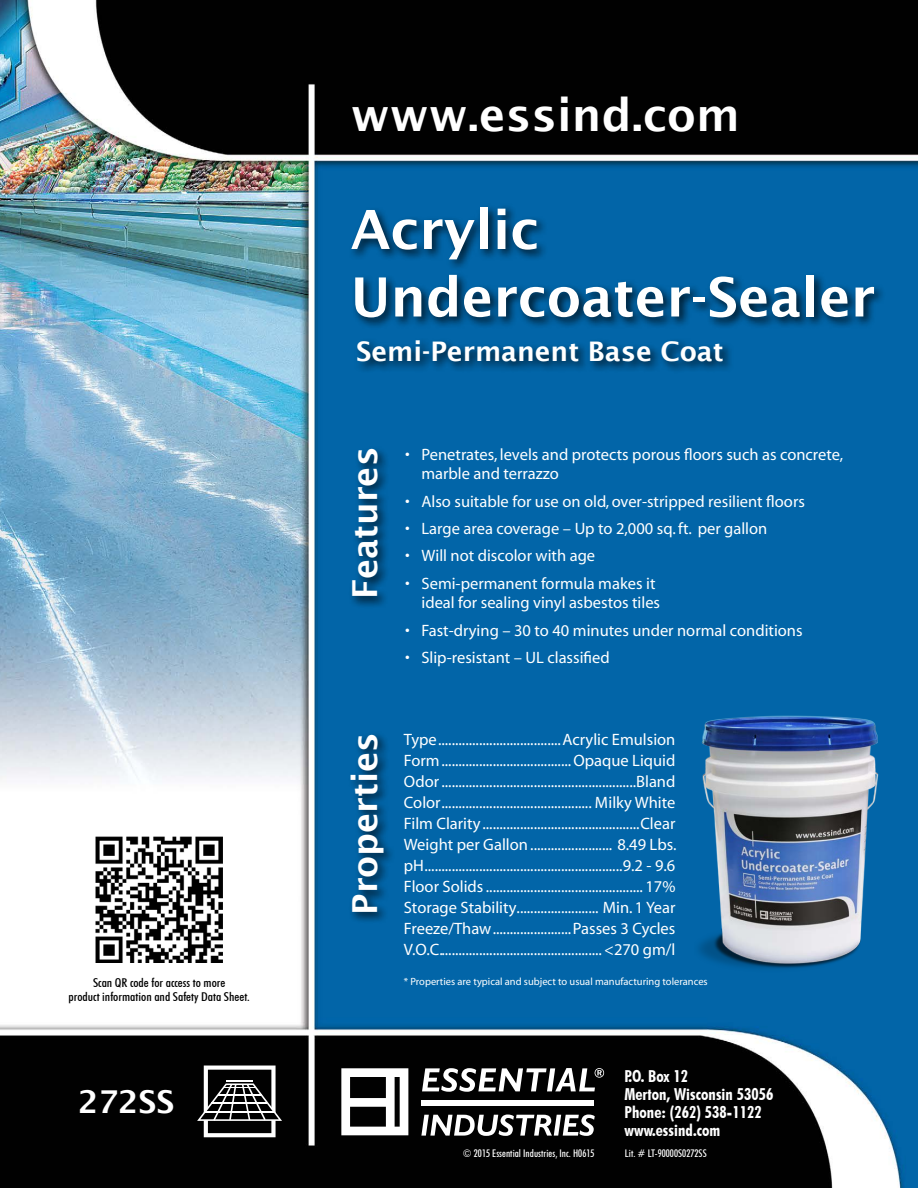
<style>
.page{position:relative;width:918px;height:1188px;background:#fff}
.page>*{position:absolute;margin:0;border:0;box-sizing:border-box;transform-origin:0 0}
.t1{font:600 54px/67.5px "Lucida Sans";color:#fff}
.t2{font:600 45px "Lucida Sans";letter-spacing:.005em;color:#fff}
.t3{font:600 34.5px "Lucida Sans";color:#fff}
.t4{font:600 31.5px "Lucida Sans";color:#fff}
.t5{font:600 27px "Lucida Sans";color:#fff}
.t6{font:16.5px/21px "Myriad";color:#fff}
.t7{font:700 condensed 16.5px/18px "Futura BT";letter-spacing:.005em;color:#fff}
.t8{font:500 condensed 12.15px/13.5px "Futura BT";color:#000;text-align:center;scale:1.11 1}
.t9{font:10.5px "Myriad";color:#fff}
.t10{font:500 condensed 10.5px "Futura BT";letter-spacing:.005em;color:#fff}
</style>
<div class="page">
<img style="left:0;top:0;width:918px;height:1188px">
<div style="left:348px;top:203px;width:538px;height:127px;background:#000;opacity:.75"></div>
<div style="left:354px;top:337px;width:381px;height:37px;background:#000;opacity:.75"></div>
<div style="left:348px;top:446px;width:42px;height:162px;background:#000;opacity:.75"></div>
<div style="left:348px;top:731px;width:48px;height:193px;background:#000;opacity:.75"></div>
<div style="left:421px;top:1100px;width:173px;height:6px;background:#fff"></div>
<svg style="left:341px;top:1068px;width:67px;height:67px"></svg>
<svg style="left:421px;top:1115px;width:174px;height:21px"></svg>
<svg style="left:422px;top:1068px;width:182px;height:24px"></svg>
<svg style="left:197px;top:1066px;width:85px;height:71px"></svg>
<img style="left:694px;top:713px;width:185px;height:261px">
<img style="left:95px;top:836px;width:127px;height:126px">
<p class="t8" style="left:69px;top:976px;width:165px">Scan QR code for access to more<br>product information and Safety Data Sheet.</p>
<h3 class="t4" style="left:78px;top:1084px;width:98px">272SS</h3>
<h2 class="t2" style="left:351px;top:90px;width:391px">www.essind.com</h2>
<h1 class="t1" style="left:351px;top:196px;width:526px">Acrylic<br>Undercoater-Sealer</h1>
<h3 class="t5" style="left:356px;top:336px;width:369px">Semi-Permanent Base Coat</h3>
<h3 class="t3" style="left:345px;top:599px;width:154px;rotate:-90deg">Features</h3>
<p class="t6" style="left:422px;top:445px;width:423px;line-height:19.5px;text-indent:-16px">• Penetrates, levels and protects porous floors such as concrete, marble and terrazzo</p>
<p class="t6" style="left:405px;top:491px;width:401px">• Also suitable for use on old, over-stripped resilient floors</p>
<p class="t6" style="left:405px;top:519px;width:364px">• Large area coverage – Up to 2,000 sq. ft. per gallon</p>
<p class="t6" style="left:405px;top:546px;width:192px">• Will not discolor with age</p>
<p class="t6" style="left:405px;top:574px;width:257px;line-height:19.5px;text-align:right">• Semi-permanent formula makes it ideal for sealing vinyl asbestos tiles</p>
<p class="t6" style="left:405px;top:620px;width:399px">• Fast-drying – 30 to 40 minutes under normal conditions</p>
<p class="t6" style="left:405px;top:648px;width:206px">• Slip-resistant – UL classified</p>
<h3 class="t3" style="left:345px;top:915px;width:184px;rotate:-90deg">Properties</h3>
<p class="t6" style="left:404px;top:730px;width:274px;text-align:justify">Type....................................Acrylic Emulsion Form......................................Opaque Liquid Odor.........................................................Bland Color............................................ Milky White Film Clarity..............................................Clear Weight per Gallon ........................ 8.49 Lbs. pH..........................................................9.2 - 9.6<br>Floor Solids.............................................. 17% Storage Stability........................ Min. 1 Year Freeze/Thaw.......................Passes 3 Cycles V.O.C................................................ &lt;270 gm/l</p>
<p class="t9" style="left:404px;top:976px;width:305px">* Properties are typical and subject to usual manufacturing tolerances</p>
<p class="t7" style="left:624px;top:1067px;width:150px">P.O. Box 12<br>Merton, Wisconsin 53056<br>Phone: (262) 538-1122 www.essind.com</p>
<p class="t10" style="left:463px;top:1147px;width:133px">© 2015 Essential Industries, Inc. H0615</p>
<p class="t10" style="left:625px;top:1147px;width:83px">Lit. # LT-90000S0272SS</p>
</div>
